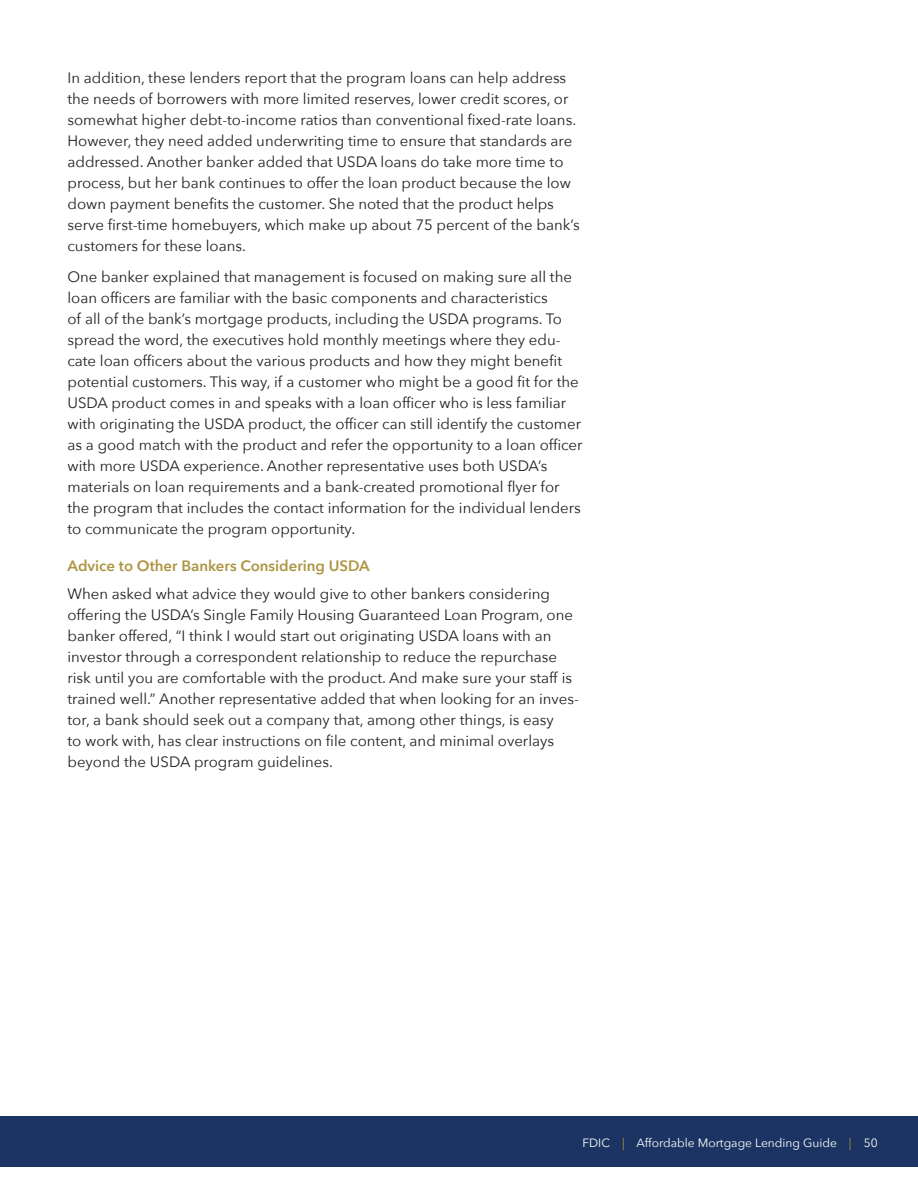
<style>
.page{position:relative;width:918px;height:1188px;background:#fff}
.page>*{position:absolute;margin:0;border:0;box-sizing:border-box;transform-origin:0 0}
.t1{font:15px/21px "Avenir Next";color:#231f20}
.t2{font:600 15px "Avenir Next";color:#ad9441}
.t3{font:12px "Avenir Next";color:#fff}
.s1{color:#ad9441}
</style>
<div class="page">
<div style="left:0;top:1116px;width:918px;height:50px;background:#1b3463"></div>
<p class="t1" style="left:67px;top:67px;width:503px">In addition, these lenders report that the program loans can help address the needs of borrowers with more limited reserves, lower credit scores, or</p>
<p class="t1" style="left:67px;top:109px;width:510px">somewhat higher debt-to-income ratios than conventional fixed-rate loans.<br>However, they need added underwriting time to ensure that standards are</p>
<p class="t1" style="left:67px;top:151px;width:505px">addressed. Another banker added that USDA loans do take more time to process, but her bank continues to offer the loan product because the low</p>
<p class="t1" style="left:67px;top:193px;width:514px">down payment benefits the customer. She noted that the product helps serve first-time homebuyers, which make up about 75 percent of the bank’s</p>
<p class="t1" style="left:67px;top:235px;width:180px">customers for these loans.</p>
<p class="t1" style="left:67px;top:265px;width:506px">One banker explained that management is focused on making sure all the</p>
<p class="t1" style="left:67px;top:286px;width:482px">loan officers are familiar with the basic components and characteristics</p>
<p class="t1" style="left:67px;top:307px;width:496px">of all of the bank’s mortgage products, including the USDA programs. To spread the word, the executives hold monthly meetings where they edu-</p>
<p class="t1" style="left:67px;top:349px;width:517px">cate loan officers about the various products and how they might benefit potential customers. This way, if a customer who might be a good fit for the USDA product comes in and speaks with a loan officer who is less familiar with originating the USDA product, the officer can still identify the customer as a good match with the product and refer the opportunity to a loan officer</p>
<p class="t1" style="left:67px;top:454px;width:482px">with more USDA experience. Another representative uses both USDA’s</p>
<p class="t1" style="left:67px;top:475px;width:494px">materials on loan requirements and a bank-created promotional flyer for</p>
<p class="t1" style="left:67px;top:496px;width:515px">the program that includes the contact information for the individual lenders to communicate the program opportunity.</p>
<h5 class="t2" style="left:67px;top:553px;width:304px">Advice to Other Bankers Considering USDA</h5>
<p class="t1" style="left:67px;top:583px;width:484px">When asked what advice they would give to other bankers considering</p>
<p class="t1" style="left:67px;top:604px;width:507px">offering the USDA’s Single Family Housing Guaranteed Loan Program, one</p>
<p class="t1" style="left:67px;top:625px;width:513px">banker offered, “I think I would start out originating USDA loans with an investor through a correspondent relationship to reduce the repurchase risk until you are comfortable with the product. And make sure your staff is trained well.” Another representative added that when looking for an inves&shy;tor, a bank should seek out a company that, among other things, is easy</p>
<p class="t1" style="left:67px;top:730px;width:488px">to work with, has clear instructions on file content, and minimal overlays</p>
<p class="t1" style="left:67px;top:751px;width:267px">beyond the USDA program guidelines.</p>
<p class="t3" style="left:582px;top:1133px;width:297px">FDIC <span class="s1">|</span> Affordable Mortgage Lending Guide <span class="s1">|</span> 50</p>
</div>
